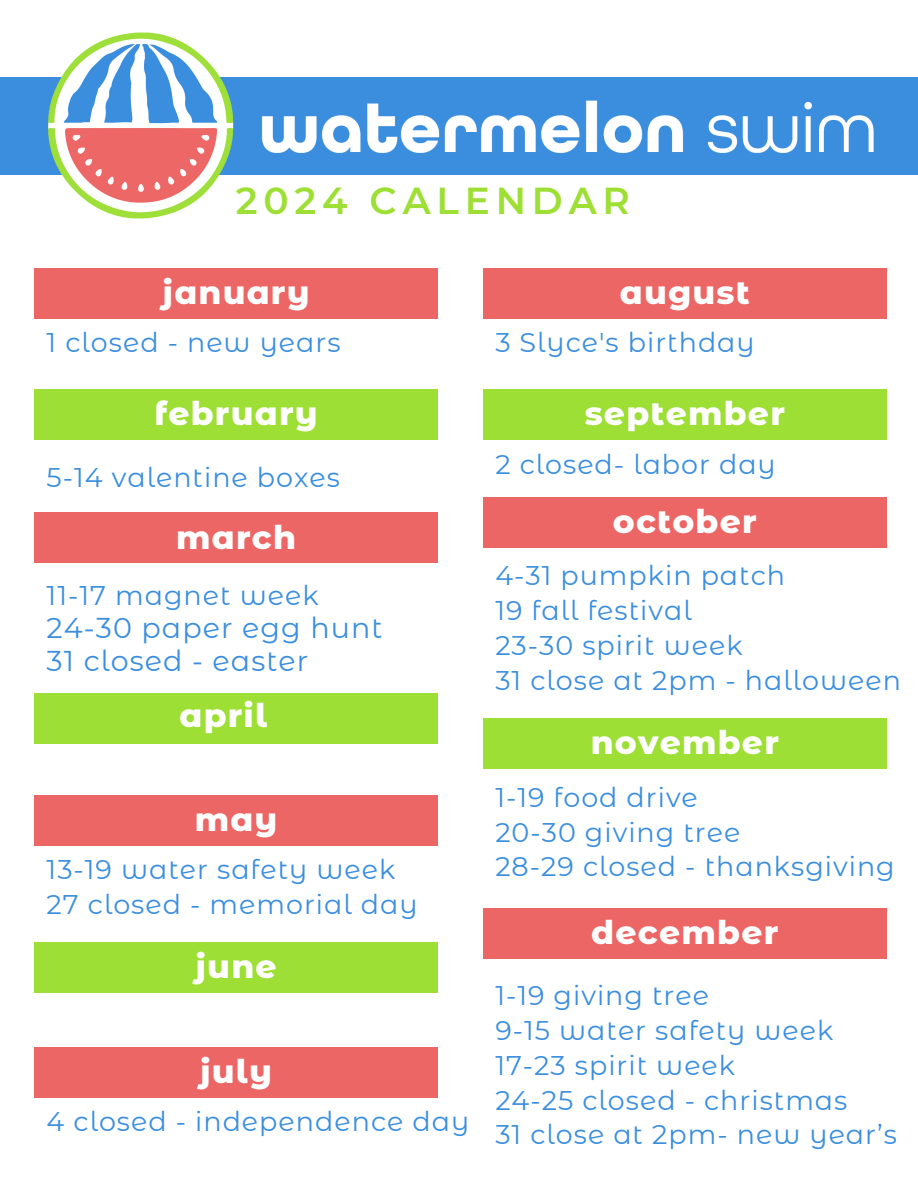
<style>
.page{position:relative;width:918px;height:1188px;background:#fff}
.page>*{position:absolute;margin:0;border:0;box-sizing:border-box;transform-origin:0 0}
.t1{font:600 37.5px "Montserrat";letter-spacing:.155em;color:#9ddf34}
.t2{font:800 33px "Montserrat Alternates";letter-spacing:.035em;color:#fff}
.t3{font:28.65px "Montserrat Alternates";letter-spacing:.035em;color:#3b8ede}
.t4{font:27px "Montserrat Alternates";letter-spacing:.035em;color:#3b8ede}
</style>
<div class="page">
<div style="left:0;top:77px;width:918px;height:98px;background:#3b8ede"></div>
<div style="left:34px;top:268px;width:404px;height:50px;background:#ec6665"></div>
<div style="left:483px;top:268px;width:404px;height:50px;background:#ec6665"></div>
<div style="left:34px;top:796px;width:404px;height:50px;background:#ec6665"></div>
<div style="left:483px;top:909px;width:404px;height:50px;background:#ec6665"></div>
<div style="left:34px;top:1048px;width:404px;height:50px;background:#ec6665"></div>
<div style="left:34px;top:390px;width:404px;height:50px;background:#9ddf34"></div>
<div style="left:483px;top:390px;width:404px;height:50px;background:#9ddf34"></div>
<div style="left:34px;top:942px;width:404px;height:50px;background:#9ddf34"></div>
<div style="left:34px;top:512px;width:404px;height:50px;background:#ec6665"></div>
<div style="left:483px;top:498px;width:404px;height:50px;background:#ec6665"></div>
<div style="left:34px;top:694px;width:404px;height:50px;background:#9ddf34"></div>
<div style="left:483px;top:719px;width:404px;height:50px;background:#9ddf34"></div>
<img style="left:48px;top:32px;width:186px;height:187px">
<img style="left:261px;top:100px;width:613px;height:53px">
<p class="t1" style="left:236px;top:177px;width:396px">2024 CALENDAR</p>
<p class="t2" style="left:163px;top:272px;width:148px">january</p>
<p class="t2" style="left:620px;top:272px;width:131px">august</p>
<p class="t4" style="left:47px;top:326px;width:295px">1 closed - new years</p>
<p class="t4" style="left:495px;top:326px;width:261px">3 Slyce's birthday</p>
<p class="t2" style="left:155px;top:393px;width:165px">february</p>
<p class="t2" style="left:585px;top:393px;width:202px">september</p>
<p class="t4" style="left:47px;top:461px;width:295px">5-14 valentine boxes</p>
<p class="t2" style="left:176px;top:517px;width:121px">march</p>
<p class="t4" style="left:47px;top:578px;width:274px">11-17 magnet week</p>
<p class="t3" style="left:47px;top:611px;width:338px">24-30 paper egg hunt</p>
<p class="t3" style="left:47px;top:643px;width:263px">31 closed - easter</p>
<p class="t2" style="left:180px;top:695px;width:89px">april</p>
<p class="t2" style="left:195px;top:799px;width:84px">may</p>
<p class="t4" style="left:47px;top:853px;width:350px">13-19 water safety week</p>
<p class="t4" style="left:47px;top:888px;width:372px">27 closed - memorial day</p>
<p class="t2" style="left:196px;top:946px;width:83px">june</p>
<p class="t2" style="left:200px;top:1051px;width:74px">july</p>
<p class="t4" style="left:47px;top:1105px;width:424px">4 closed - independence day</p>
<p class="t4" style="left:495px;top:448px;width:282px">2 closed- labor day</p>
<p class="t2" style="left:613px;top:501px;width:145px">october</p>
<p class="t4" style="left:495px;top:559px;width:291px">4-31 pumpkin patch</p>
<p class="t4" style="left:495px;top:594px;width:198px">19 fall festival</p>
<p class="t4" style="left:495px;top:629px;width:249px">23-30 spirit week</p>
<p class="t4" style="left:495px;top:664px;width:407px">31 close at 2pm - halloween</p>
<p class="t2" style="left:591px;top:722px;width:190px">november</p>
<p class="t4" style="left:495px;top:781px;width:204px">1-19 food drive</p>
<p class="t4" style="left:495px;top:815px;width:247px">20-30 giving tree</p>
<p class="t4" style="left:495px;top:850px;width:401px">28-29 closed - thanksgiving</p>
<p class="t2" style="left:591px;top:912px;width:189px">december</p>
<p class="t4" style="left:495px;top:979px;width:215px">1-19 giving tree</p>
<p class="t4" style="left:495px;top:1014px;width:340px">9-15 water safety week</p>
<p class="t4" style="left:495px;top:1049px;width:241px">17-23 spirit week</p>
<p class="t4" style="left:495px;top:1083px;width:354px">24-25 closed - christmas</p>
<p class="t4" style="left:495px;top:1118px;width:403px">31 close at 2pm- new year’s</p>
</div>
